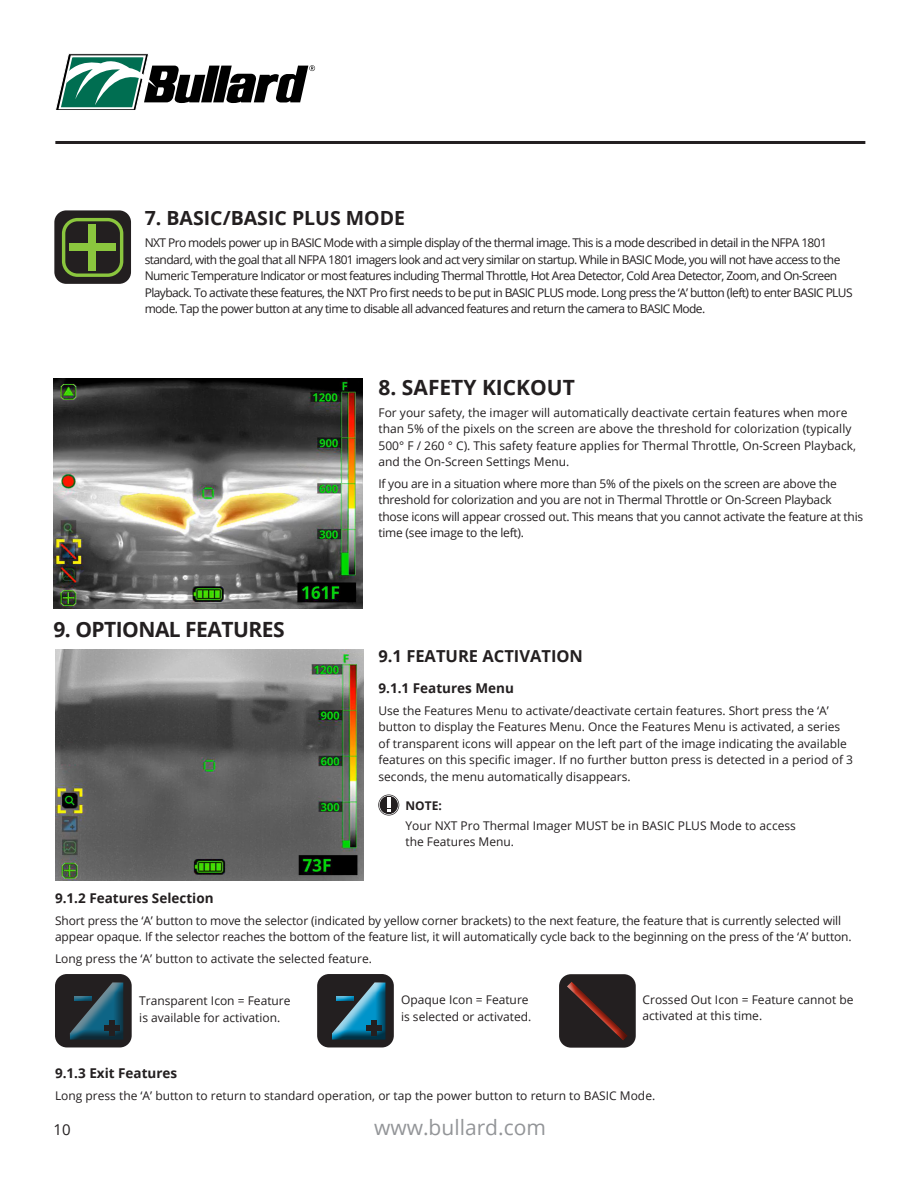
<style>
.page{position:relative;width:918px;height:1188px;background:#fff}
.page>*{position:absolute;margin:0;border:0;box-sizing:border-box;transform-origin:0 0}
.t1{font:700 21px "Open Sans";letter-spacing:-.025em;color:#231f20}
.t2{font:21px "Open Sans";color:#939598}
.t3{font:700 21px "Open Sans";color:#231f20}
.t4{font:700 19.5px "Open Sans";color:#231f20}
.t5{font:700 16.5px "Open Sans";color:#231f20}
.t6{font:15px "Open Sans";color:#231f20}
.t7{font:700 13.5px "Open Sans";color:#231f20}
.t8{font:12px/16.5px "Open Sans";letter-spacing:-.01em;color:#231f20}
.t9{font:12px/16.5px "Open Sans";letter-spacing:-.05em;color:#231f20}
.t10{font:700 12px "Open Sans";color:#231f20}
</style>
<div class="page">
<hr style="left:55px;top:141px;width:810px;height:3px;background:#231f20">
<svg style="left:55px;top:53px;width:260px;height:57px"></svg>
<img style="left:54px;top:379px;width:308px;height:229px">
<svg style="left:378px;top:795px;width:21px;height:21px"></svg>
<img style="left:55px;top:650px;width:308px;height:230px">
<div style="left:55px;top:974px;width:77px;height:73px;background:#231f20;border-radius:12px"></div>
<div style="left:69px;top:982px;width:57px;height:59px;background:#231f20;opacity:.75"></div>
<div style="left:74px;top:995px;width:19px;height:7px;background:#231f20;opacity:.75"></div>
<div style="left:109px;top:1020px;width:6px;height:16px;background:#231f20"></div>
<div style="left:104px;top:1025px;width:16px;height:6px;background:#231f20"></div>
<div style="left:317px;top:974px;width:77px;height:73px;background:#231f20;border-radius:12px"></div>
<div style="left:331px;top:982px;width:58px;height:59px;background:#231f20;opacity:.75"></div>
<div style="left:371px;top:1020px;width:6px;height:16px;background:#231f20"></div>
<div style="left:366px;top:1025px;width:16px;height:6px;background:#231f20"></div>
<div style="left:336px;top:995px;width:20px;height:7px;background:#231f20;opacity:.75"></div>
<div style="left:559px;top:974px;width:77px;height:74px;background:#231f20;border-radius:12px"></div>
<svg style="left:567px;top:982px;width:61px;height:59px"></svg>
<div style="left:54px;top:210px;width:77px;height:74px;background:#231f20;border-radius:12px"></div>
<div style="left:62px;top:218px;width:61px;height:59px;border:3px solid #8bc63e;border-radius:14px"></div>
<div style="left:89px;top:224px;width:7px;height:47px;background:#8bc63e"></div>
<div style="left:69px;top:243px;width:47px;height:7px;background:#8bc63e"></div>
<p class="t4" style="left:145px;top:204px;width:262px">7. BASIC/BASIC PLUS MODE</p>
<p class="t9" style="left:145px;top:234px;width:709px">NXT Pro models power up in BASIC Mode with a simple display of the thermal image. This is a mode described in detail in the NFPA 1801 standard, with the goal that all NFPA 1801 imagers look and act very similar on startup. While in BASIC Mode, you will not have access to the Numeric Temperature Indicator or most features including Thermal Throttle, Hot Area Detector, Cold Area Detector, Zoom, and On-Screen Playback. To activate these features, the NXT Pro first needs to be put in BASIC PLUS mode. Long press the ‘A’ button (left) to enter BASIC PLUS mode. Tap the power button at any time to disable all advanced features and return the camera to BASIC Mode.</p>
<p class="t1" style="left:54px;top:615px;width:233px">9. OPTIONAL FEATURES</p>
<p class="t3" style="left:379px;top:372px;width:198px">8. SAFETY KICKOUT</p>
<p class="t8" style="left:379px;top:404px;width:479px">For your safety, the imager will automatically deactivate certain features when more than 5% of the pixels on the screen are above the threshold for colorization (typically 500° F / 260 ° C). This safety feature applies for Thermal Throttle, On-Screen Playback, and the On-Screen Settings Menu.</p>
<p class="t8" style="left:379px;top:475px;width:486px">If you are in a situation where more than 5% of the pixels on the screen are above the threshold for colorization and you are not in Thermal Throttle or On-Screen Playback those icons will appear crossed out. This means that you cannot activate the feature at this time (see image to the left).</p>
<p class="t5" style="left:379px;top:644px;width:206px">9.1 FEATURE ACTIVATION</p>
<p class="t7" style="left:379px;top:678px;width:137px">9.1.1 Features Menu</p>
<p class="t8" style="left:379px;top:702px;width:476px">Use the Features Menu to activate/deactivate certain features. Short press the ‘A’ button to display the Features Menu. Once the Features Menu is activated, a series of transparent icons will appear on the left part of the image indicating the available features on this specific imager. If no further button press is detected in a period of 3 seconds, the menu automatically disappears.</p>
<p class="t10" style="left:406px;top:797px;width:38px">NOTE:</p>
<p class="t8" style="left:406px;top:817px;width:392px">Your NXT Pro Thermal Imager MUST be in BASIC PLUS Mode to access</p>
<p class="t8" style="left:406px;top:833px;width:110px">the Features Menu.</p>
<p class="t7" style="left:55px;top:888px;width:160px">9.1.2 Features Selection</p>
<p class="t8" style="left:55px;top:912px;width:798px">Short press the ‘A’ button to move the selector (indicated by yellow corner brackets) to the next feature, the feature that is currently selected will appear opaque. If the selector reaches the bottom of the feature list, it will automatically cycle back to the beginning on the press of the ‘A’ button.</p>
<p class="t8" style="left:55px;top:950px;width:319px">Long press the ‘A’ button to activate the selected feature.</p>
<p class="t8" style="left:139px;top:992px;width:153px">Transparent Icon = Feature is available for activation.</p>
<p class="t8" style="left:401px;top:991px;width:132px">Opaque Icon = Feature is selected or activated.</p>
<p class="t8" style="left:643px;top:991px;width:212px">Crossed Out Icon = Feature cannot be activated at this time.</p>
<p class="t7" style="left:55px;top:1064px;width:124px">9.1.3 Exit Features</p>
<p class="t8" style="left:55px;top:1087px;width:602px">Long press the ‘A’ button to return to standard operation, or tap the power button to return to BASIC Mode.</p>
<p class="t6" style="left:54px;top:1119px;width:19px">10</p>
<p class="t2" style="left:374px;top:1113px;width:173px">www.bullard.com</p>
</div>
